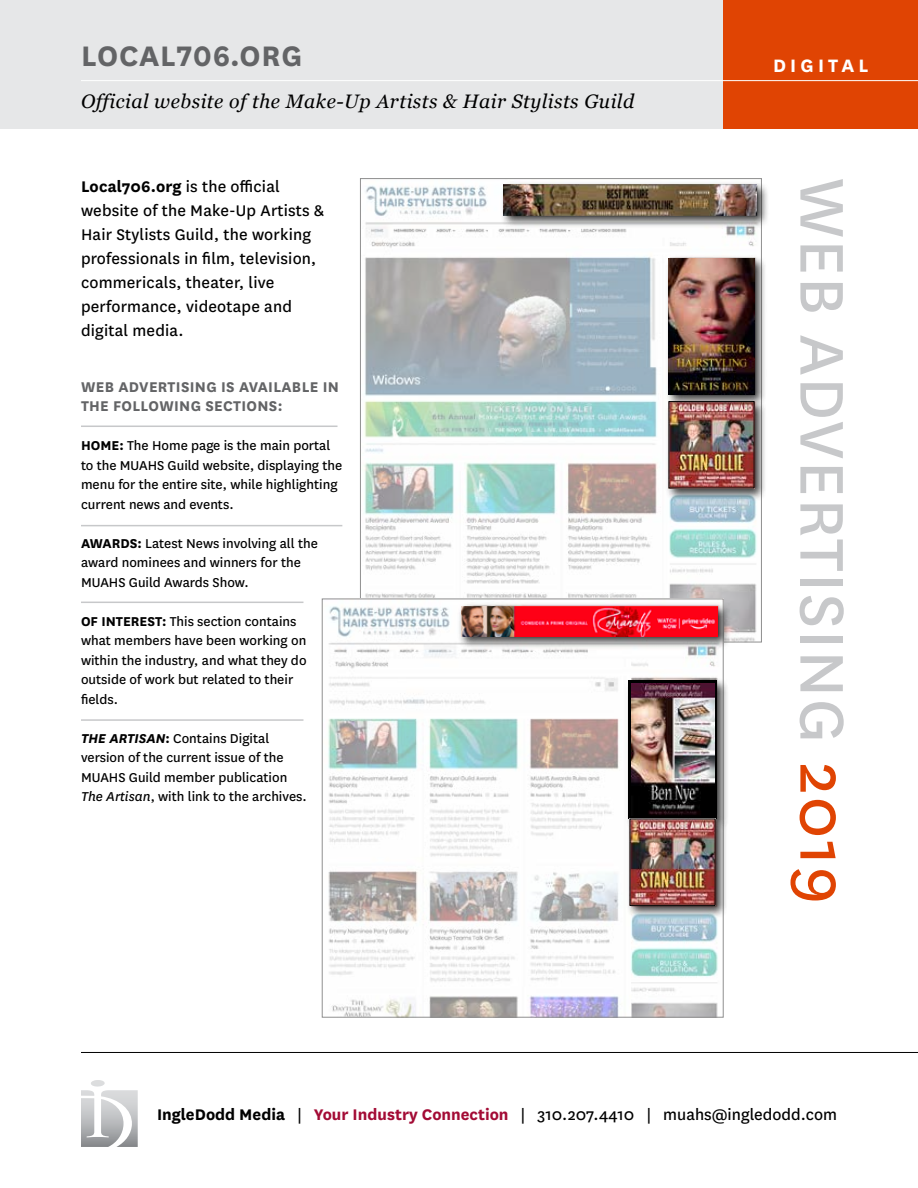
<style>
.page{position:relative;width:918px;height:1188px;background:#fff}
.page>*{position:absolute;margin:0;border:0;box-sizing:border-box;transform-origin:0 0}
.t1{font:72px "National";letter-spacing:.025em;color:#c7c8ca}
.t2{font:700 33px "National";letter-spacing:.025em;color:#636466}
.t3{font:700 21px "National";letter-spacing:.2em;color:#fff}
.t4{font:italic 19.5px "Georgia";letter-spacing:.025em;color:#000}
.t5{font:18px/24px "National";letter-spacing:.01em;color:#000}
.t6{font:700 16.5px/19.5px "National";letter-spacing:.02em;color:#636466}
.t7{font:15px/19.5px "National";color:#000}
.s1{font-weight:700}
.s2{font-weight:700;font-style:italic}
.s3{font-style:italic}
.s4{color:#e04403}
.s5{font-weight:700;color:#a30b35}
</style>
<div class="page">
<div style="left:0;top:0;width:918px;height:129px;background:#e6e7e8"></div>
<div style="left:724px;top:0;width:194px;height:129px;background:#e04403"></div>
<hr style="left:81px;top:80px;width:837px;height:1px;background:#fff">
<hr style="left:81px;top:1052px;width:837px;height:1px;background:#000">
<svg style="left:81px;top:1080px;width:57px;height:67px"></svg>
<hr style="left:81px;top:525px;width:261px;height:1px;background:#c7c8ca">
<hr style="left:81px;top:426px;width:257px;height:1px;background:#c7c8ca">
<hr style="left:81px;top:602px;width:222px;height:1px;background:#c7c8ca">
<hr style="left:81px;top:719px;width:222px;height:2px;background:#c7c8ca">
<img style="left:362px;top:185px;width:395px;height:455px">
<div style="left:500px;top:181px;width:270px;height:48px;background:#000;opacity:.75"></div>
<img style="left:503px;top:185px;width:254px;height:31px">
<img style="left:328px;top:601px;width:394px;height:415px">
<div style="left:665px;top:398px;width:103px;height:103px;background:#000;opacity:.75"></div>
<img style="left:671px;top:408px;width:81px;height:78px">
<div style="left:458px;top:603px;width:273px;height:47px;background:#000;opacity:.75"></div>
<img style="left:461px;top:606px;width:257px;height:31px">
<div style="left:665px;top:255px;width:103px;height:153px;background:#000;opacity:.75"></div>
<img style="left:669px;top:258px;width:85px;height:137px">
<div style="left:625px;top:677px;width:105px;height:155px;background:#000;opacity:.75"></div>
<svg style="left:628px;top:680px;width:89px;height:135px"></svg>
<img style="left:632px;top:684px;width:82px;height:131px">
<div style="left:626px;top:815px;width:103px;height:104px;background:#000;opacity:.75"></div>
<img style="left:632px;top:821px;width:82px;height:83px">
<div style="left:630px;top:819px;width:86px;height:87px;border:1px solid #000"></div>
<h2 class="t2" style="left:81px;top:33px;width:223px">LOCAL706.ORG</h2>
<h3 class="t4" style="left:81px;top:87px;width:555px">Official website of the Make-Up Artists &amp; Hair Stylists Guild</h3>
<p class="t5" style="left:81px;top:173px;width:245px"><span class="s1">Local706.org</span> is the official website of the Make-Up Artists &amp;<br>Hair Stylists Guild, the working professionals in film, television, commericals, theater, live performance, videotape and digital media.</p>
<p class="t6" style="left:81px;top:376px;width:260px">WEB ADVERTISING IS AVAILABLE IN<br>THE FOLLOWING SECTIONS:</p>
<p class="t7" style="left:81px;top:435px;width:263px"><span class="s1">HOME:</span> The Home page is the main portal to the MUAHS Guild website, displaying the menu for the entire site, while highlighting current news and events.</p>
<p class="t7" style="left:81px;top:533px;width:238px"><span class="s1">AWARDS:</span> Latest News involving all the award nominees and winners for the<br>MUAHS Guild Awards Show.</p>
<p class="t7" style="left:81px;top:611px;width:227px"><span class="s1">OF INTEREST:</span> This section contains what members have been working on within the industry, and what they do outside of work but related to their fields.</p>
<p class="t7" style="left:81px;top:728px;width:227px"><span class="s2">THE ARTISAN</span><span class="s1">:</span> Contains Digital version of the current issue of the MUAHS Guild member publication <span class="s3">The Artisan</span>, with link to the archives.</p>
<h3 class="t3" style="left:773px;top:51px;width:97px">DIGITAL</h3>
<h1 class="t1" style="left:870px;top:178px;width:728px;rotate:90deg">WEB ADVERTISING <span class="s4">2019</span></h1>
<p class="t5" style="left:157px;top:1102px;width:681px"><span class="s1">IngleDodd Media</span> | <span class="s5">Your Industry Connection</span> | 310.207.4410 | muahs@ingledodd.com</p>
</div>
